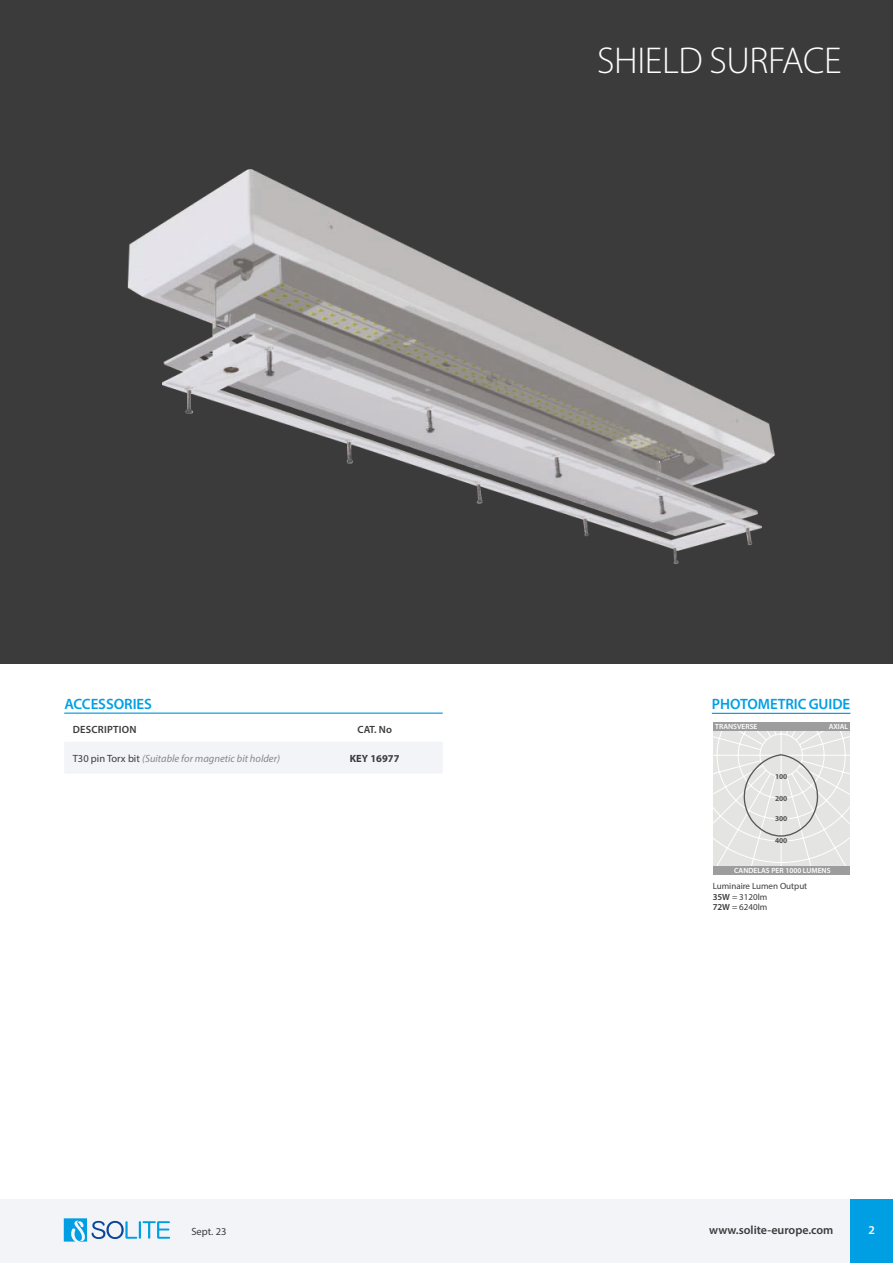
<style>
.page{position:relative;width:893px;height:1263px;background:#fff}
.page>*{position:absolute;margin:0;border:0;box-sizing:border-box;transform-origin:0 0}
.t1{font:300 37.5px "Myriad Pro";letter-spacing:-.01em;color:#fff}
.t2{font:600 15px "Myriad Pro";letter-spacing:-.005em;color:#009fe3}
.t3{font:600 12px "Myriad Pro";color:#3a3b3a}
.t4{font:600 12px "Myriad Pro";color:#fff}
.t5{font:italic 10.5px "Myriad Pro";color:#878787}
.t6{font:600 10.5px "Myriad Pro";letter-spacing:.02em;color:#3a3b3a}
.t7{font:700 10.5px "Myriad Pro";color:#3a3b3a}
.t8{font:10.5px "Myriad Pro";color:#3a3b3a}
.t9{font:9px/10.5px "Myriad Pro";color:#3a3b3a}
.t10{font:600 7.5px "Myriad Pro";color:#fff}
.t11{font:700 7.5px "Myriad Pro";letter-spacing:-.025em;color:#575756}
.s1{font-style:normal;color:#3a3b3a}
.s2{font-weight:600}
</style>
<div class="page">
<div style="left:0;top:0;width:893px;height:663px;background:#3a3b3a"></div>
<img style="left:127px;top:169px;width:648px;height:395px">
<hr style="left:712px;top:713px;width:138px;height:1px;background:#009fe3">
<div style="left:713px;top:866px;width:136px;height:8px;background:#9d9d9d"></div>
<div style="left:713px;top:722px;width:136px;height:9px;background:#9d9d9d"></div>
<svg style="left:713px;top:730px;width:137px;height:137px;background:#e3e3e2"></svg>
<div style="left:65px;top:742px;width:377px;height:31px;background:#f2f4f8"></div>
<hr style="left:64px;top:712px;width:379px;height:2px;background:#009fe3">
<div style="left:0;top:1199px;width:893px;height:64px;background:#f2f4f8"></div>
<svg style="left:64px;top:1218px;width:106px;height:23px"></svg>
<div style="left:850px;top:1199px;width:43px;height:64px;background:#009fe3"></div>
<h1 class="t1" style="left:597px;top:37px;width:246px">SHIELD SURFACE</h1>
<h2 class="t2" style="left:64px;top:694px;width:89px">ACCESSORIES</h2>
<p class="t6" style="left:73px;top:723px;width:65px">DESCRIPTION</p>
<p class="t6" style="left:357px;top:723px;width:36px">CAT. No</p>
<p class="t5" style="left:73px;top:752px;width:209px"><span class="s1">T30 pin Torx bit</span> (Suitable for magnetic bit holder)</p>
<p class="t7" style="left:350px;top:751px;width:51px">KEY 16977</p>
<h2 class="t2" style="left:712px;top:695px;width:140px">PHOTOMETRIC GUIDE</h2>
<p class="t10" style="left:715px;top:722px;width:44px">TRANSVERSE</p>
<p class="t10" style="left:829px;top:722px;width:21px">AXIAL</p>
<p class="t11" style="left:775px;top:771px;width:14px">100</p>
<p class="t11" style="left:775px;top:793px;width:14px">200</p>
<p class="t11" style="left:775px;top:814px;width:14px">300</p>
<p class="t11" style="left:775px;top:836px;width:14px">400</p>
<p class="t10" style="left:734px;top:866px;width:98px">CANDELAS PER 1000 LUMENS</p>
<p class="t9" style="left:713px;top:881px;width:96px">Luminaire Lumen Output<br><span class="s2">35W</span> = 3120lm<br><span class="s2">72W</span> = 6240lm</p>
<p class="t8" style="left:191px;top:1225px;width:37px">Sept. 23</p>
<p class="t3" style="left:709px;top:1222px;width:126px">www.solite-europe.com</p>
<p class="t4" style="left:868px;top:1222px;width:8px">2</p>
</div>
